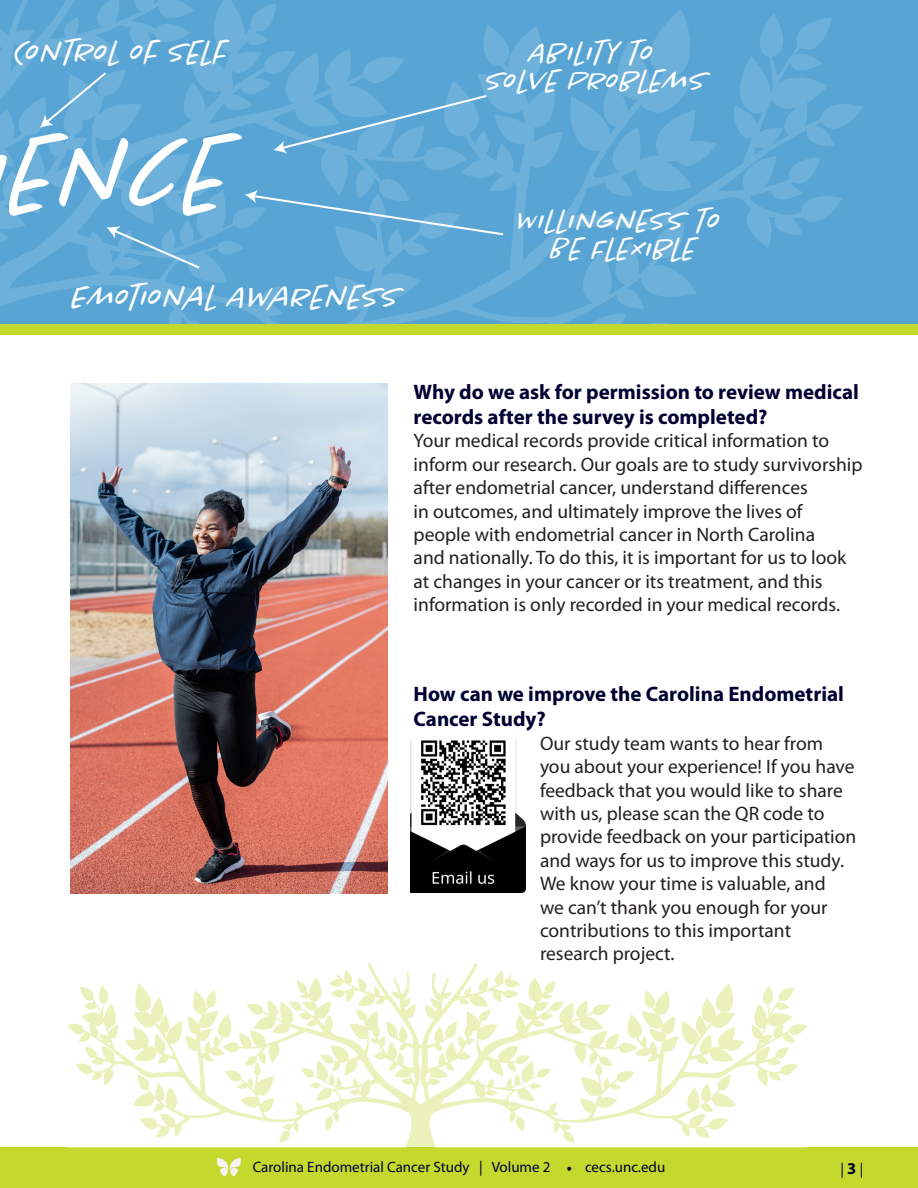
<style>
.page{position:relative;width:918px;height:1188px;background:#fff}
.page>*{position:absolute;margin:0;border:0;box-sizing:border-box;transform-origin:0 0}
.t1{font:italic 300 107.7px "Chantal";color:#fff}
.t2{font:italic 300 33.3px "Chantal";color:#fff}
.t3{font:italic 300 32.55px "Chantal";color:#fff}
.t4{font:italic 300 31.2px/27.9px "Chantal";color:#fff;text-align:center}
.H2{font:700 21px/25.2px "Myriad Pro";color:#000032}
.P{font:19.5px/23.4px "Myriad Pro";color:#231f20}
.H2-2{font:19.5px/23.4px "Myriad Pro";color:#231f20}
.t5{font:15px "Myriad Pro";color:#000032}
.s1{font-family:"Minion Pro"}
.s2{font-weight:700;font-size:16.5px}
</style>
<div class="page">
<div style="left:0;top:1148px;width:918px;height:40px;background:#c4d82d"></div>
<svg style="left:217px;top:1158px;width:24px;height:19px"></svg>
<div style="left:0;top:324px;width:918px;height:11px;background:#c4d82d"></div>
<div style="left:0;top:0;width:918px;height:324px;background:#58a5d5"></div>
<svg style="left:0;top:0;width:863px;height:324px"></svg>
<svg style="left:40px;top:70px;width:68px;height:58px"></svg>
<svg style="left:274px;top:93px;width:215px;height:61px"></svg>
<svg style="left:245px;top:190px;width:260px;height:47px"></svg>
<svg style="left:106px;top:226px;width:96px;height:44px"></svg>
<img style="left:70px;top:383px;width:318px;height:510px">
<svg style="left:68px;top:962px;width:739px;height:186px"></svg>
<img style="left:410px;top:740px;width:116px;height:152px">
<h3 class="t3" style="left:12px;top:32px;width:215px">Control of Self</h3>
<h1 class="t1" style="left:5px;top:108px;width:221px">ence</h1>
<h2 class="t2" style="left:70px;top:276px;width:330px">Emotional Awareness</h2>
<h3 class="t4" style="left:484px;top:39px;width:223px">Ability to<br>Solve Problems</h3>
<h3 class="t4" style="left:515px;top:207px;width:206px">Willingness to<br>Be Flexible</h3>
<p class="H2" style="left:414px;top:378px;width:447px">Why do we ask for permission to review medical records after the survey is completed?</p>
<p class="P" style="left:414px;top:429px;width:450px">Your medical records provide critical information to inform our research. Our goals are to study survivorship after endometrial cancer, understand differences<br>in outcomes, and ultimately improve the lives of people with endometrial cancer in North Carolina<br>and nationally. To do this, it is important for us to look at changes in your cancer or its treatment, and this information is only recorded in your medical records.</p>
<p class="H2" style="left:414px;top:681px;width:432px">How can we improve the Carolina Endometrial<br>Cancer Study?</p>
<p class="H2-2" style="left:540px;top:731px;width:318px">Our study team wants to hear from you about your experience! If you have feedback that you would like to share with us, please scan the QR code to provide feedback on your participation and ways for us to improve this study.<br>We know your time is valuable, and<br>we can’t thank you enough for your contributions to this important research project.</p>
<p class="t5" style="left:253px;top:1158px;width:414px">Carolina Endometrial Cancer Study | Volume 2 <span class="s1">•</span> cecs.unc.edu</p>
<p class="t5" style="left:840px;top:1159px;width:25px">| <span class="s2">3</span> |</p>
</div>
